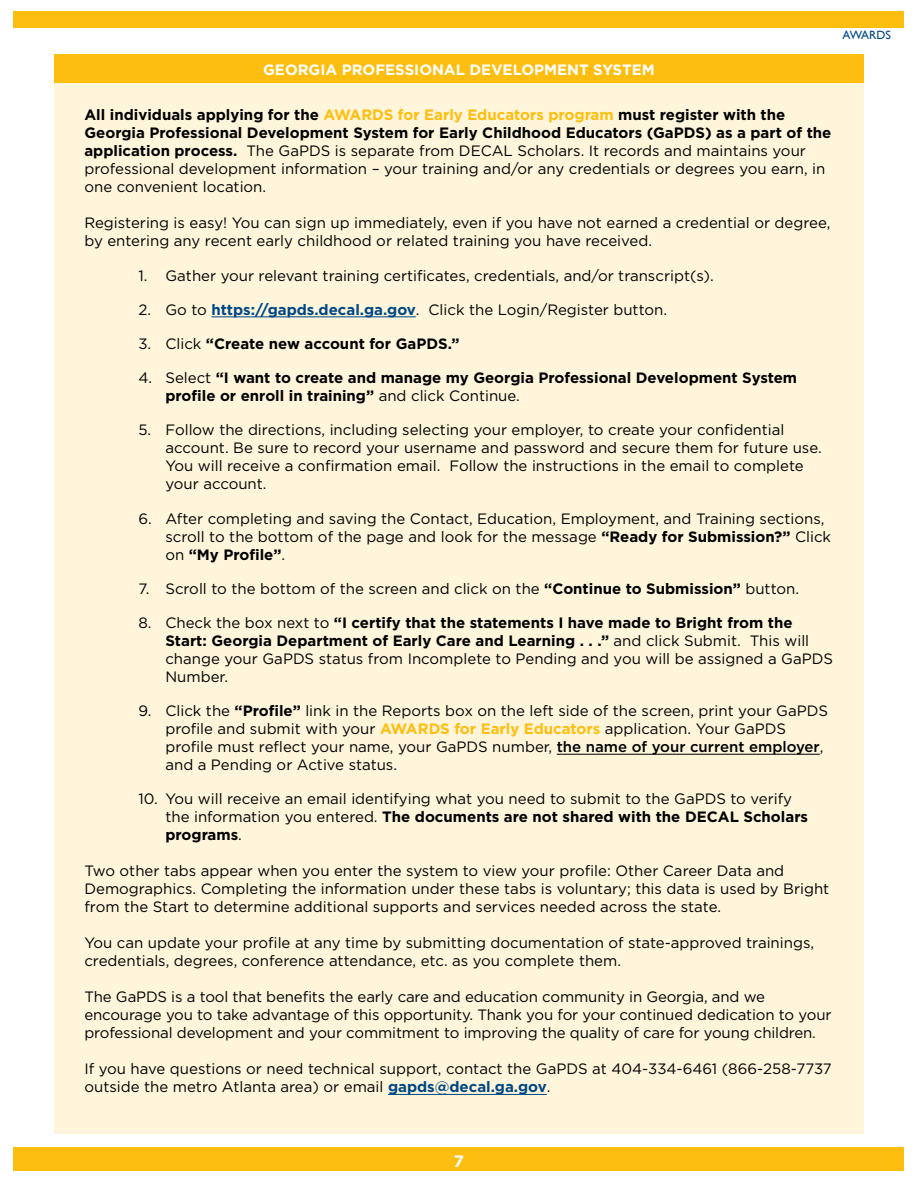
<style>
.page{position:relative;width:918px;height:1188px;background:#fff}
.page>*{position:absolute;margin:0;border:0;box-sizing:border-box;transform-origin:0 0}
.t1{font:700 16.5px "Gotham";color:#fff}
.t2{font:15px/18px "Gotham";color:#000}
.t3{font:700 15px/18px "Gotham";color:#000}
.t4{font:700 15px "Gotham";color:#fff}
.t5{font:12px "Gill Sans";color:#004785}
.s1{font-weight:700}
.s2{font-weight:700;color:#febe10}
.s3{font-weight:700;color:#004785}
.s4{font-weight:400}
.s5{font-weight:500}
</style>
<div class="page">
<div style="left:14px;top:1147px;width:890px;height:24px;background:#febe10"></div>
<div style="left:14px;top:12px;width:890px;height:16px;background:#febe10"></div>
<div style="left:54px;top:82px;width:810px;height:1052px;background:#fef5db"></div>
<div style="left:54px;top:54px;width:810px;height:28px;background:#febe10"></div>
<hr style="left:211px;top:317px;width:205px;height:1px;background:#004785">
<hr style="left:557px;top:754px;width:263px;height:1px;background:#000">
<hr style="left:388px;top:1094px;width:159px;height:1px;background:#004785">
<p class="t4" style="left:263px;top:61px;width:393px">GEORGIA PROFESSIONAL DEVELOPMENT SYSTEM</p>
<p class="t2" style="left:84px;top:106px;width:749px"><span class="s1">All individuals applying for the</span> <span class="s2">AWARDS for Early Educators program</span> <span class="s1">must register with the Georgia Professional Development System for Early Childhood Educators (GaPDS) as a part of the application process.</span> The GaPDS is separate from DECAL Scholars. It records and maintains your professional development information – your training and/or any credentials or degrees you earn, in one convenient location.</p>
<p class="t2" style="left:84px;top:214px;width:748px">Registering is easy! You can sign up immediately, even if you have not earned a credential or degree, by entering any recent early childhood or related training you have received.</p>
<p class="t2" style="left:138px;top:266px;width:577px">1. Gather your relevant training certificates, credentials, and/or transcript(s).</p>
<p class="t2" style="left:138px;top:300px;width:530px">2. Go to <span class="s3">https://gapds.decal.ga.gov</span>. Click the Login/Register button.</p>
<p class="t3" style="left:138px;top:334px;width:323px"><span class="s4">3. Click</span> “Create new account for GaPDS.”</p>
<p class="t3" style="left:165px;top:369px;width:633px;text-indent:-27px"><span class="s4">4. Select</span> “I want to create and manage my Georgia Professional Development System profile or enroll in training” <span class="s4">and click Continue.</span></p>
<p class="t2" style="left:165px;top:421px;width:658px;text-indent:-27px">5. Follow the directions, including selecting your employer, to create your confidential account. Be sure to record your username and password and secure them for future use.<br>You will receive a confirmation email. Follow the instructions in the email to complete your account.</p>
<p class="t2" style="left:165px;top:509px;width:667px;text-indent:-27px">6. After completing and saving the Contact, Education, Employment, and Training sections, scroll to the bottom of the page and look for the message <span class="s1">“Ready for Submission?”</span> Click on <span class="s1">“My Profile”</span>.</p>
<p class="t2" style="left:138px;top:579px;width:662px">7. Scroll to the bottom of the screen and click on the <span class="s1">“Continue to Submission”</span> button.</p>
<p class="t2" style="left:165px;top:613px;width:669px;text-indent:-27px">8. Check the box next to <span class="s1">“I certify that the statements I have made to Bright from the Start: Georgia Department of Early Care and Learning . . .”</span> and click Submit. This will change your GaPDS status from Incomplete to Pending and you will be assigned a GaPDS Number.</p>
<p class="t2" style="left:165px;top:702px;width:664px;text-indent:-27px">9. Click the <span class="s1">“Profile”</span> link in the Reports box on the left side of the screen, print your GaPDS profile and submit with your <span class="s2">AWARDS for Early Educators</span> application. Your GaPDS profile must reflect your name, your GaPDS number, <span class="s5">the name of your current employer</span>, and a Pending or Active status.</p>
<p class="t2" style="left:165px;top:790px;width:644px;text-indent:-27px">10. You will receive an email identifying what you need to submit to the GaPDS to verify the information you entered. <span class="s1">The documents are not shared with the DECAL Scholars programs</span>.</p>
<p class="t2" style="left:84px;top:862px;width:746px">Two other tabs appear when you enter the system to view your profile: Other Career Data and<br>Demographics. Completing the information under these tabs is voluntary; this data is used by Bright from the Start to determine additional supports and services needed across the state.</p>
<p class="t2" style="left:84px;top:934px;width:731px">You can update your profile at any time by submitting documentation of state-approved trainings, credentials, degrees, conference attendance, etc. as you complete them.</p>
<p class="t2" style="left:84px;top:988px;width:749px">The GaPDS is a tool that benefits the early care and education community in Georgia, and we encourage you to take advantage of this opportunity. Thank you for your continued dedication to your professional development and your commitment to improving the quality of care for young children.</p>
<p class="t2" style="left:84px;top:1060px;width:749px">If you have questions or need technical support, contact the GaPDS at 404-334-6461 (866-258-7737 outside the metro Atlanta area) or email <span class="s3">gapds@decal.ga.gov</span>.</p>
<p class="t5" style="left:843px;top:28px;width:50px">AWARDS</p>
<p class="t1" style="left:454px;top:1152px;width:12px">7</p>
</div>
